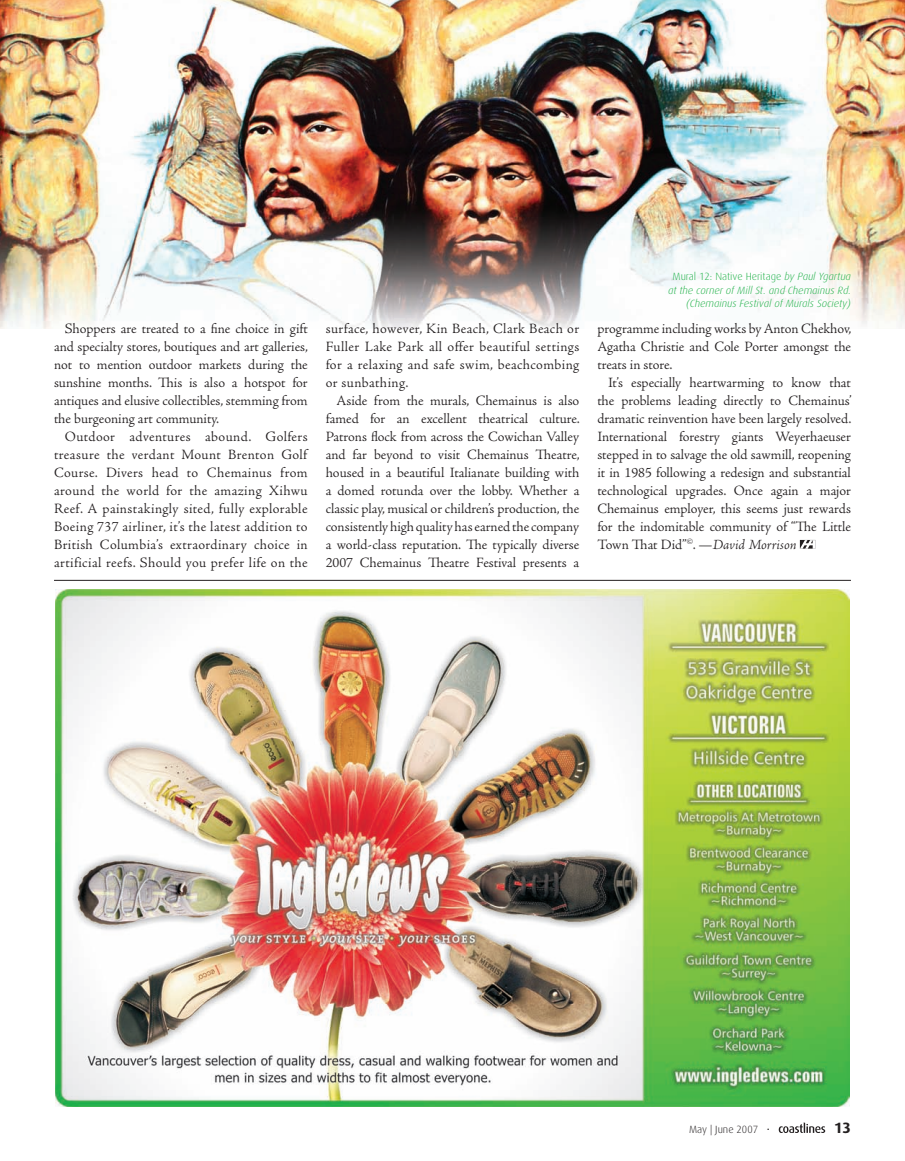
<style>
.page{position:relative;width:905px;height:1161px;background:#fff}
.page>*{position:absolute;margin:0;border:0;box-sizing:border-box;transform-origin:0 0}
.t1{font:700 15px "Dax";color:#231f20}
.t2{font:300 14.25px/18px "Adobe Jenson Pro";color:#231f20;text-align:justify}
.t3{font:italic 300 10.5px/13.5px "Dax";color:#23b24b;text-align:right}
.t4{font:300 10.5px "Dax";color:#231f20}
.s1{font-style:normal}
.s2{font-style:italic}
</style>
<div class="page">
<svg style="left:778px;top:1122px;width:47px;height:11px"></svg>
<img style="left:0;top:0;width:904px;height:329px">
<img style="left:55px;top:590px;width:795px;height:517px">
<hr style="left:54px;top:580px;width:796px;height:1px;background:#231f20">
<svg style="left:799px;top:540px;width:16px;height:9px"></svg>
<p class="t2" style="left:54px;top:320px;width:255px;text-indent:11px">Shoppers are treated to a fine choice in gift and specialty stores, boutiques and art galleries, not to mention outdoor markets during the sunshine months. This is also a hotspot for antiques and elusive collectibles, stemming from the burgeoning art community.</p>
<p class="t2" style="left:54px;top:428px;width:255px;text-indent:11px">Outdoor adventures abound. Golfers treasure the verdant Mount Brenton Golf Course. Divers head to Chemainus from around the world for the amazing Xihwu Reef. A painstakingly sited, fully explorable Boeing 737 airliner, it’s the latest addition to British Columbia’s extraordinary choice in artificial reefs. Should you prefer life on the</p>
<p class="t2" style="left:326px;top:320px;width:255px">surface, however, Kin Beach, Clark Beach or Fuller Lake Park all offer beautiful settings for a relaxing and safe swim, beachcombing or sunbathing.</p>
<p class="t2" style="left:326px;top:392px;width:255px;text-indent:11px">Aside from the murals, Chemainus is also famed for an excellent theatrical culture.<br>Patrons flock from across the Cowichan Valley and far beyond to visit Chemainus Theatre, housed in a beautiful Italianate building with a domed rotunda over the lobby. Whether a classic play, musical or children’s production, the consistently high quality has earned the company a world-class reputation. The typically diverse 2007 Chemainus Theatre Festival presents a</p>
<p class="t3" style="left:668px;top:271px;width:184px"><span class="s1">Mural 12: Native Heritage</span> by Paul Ygartua at the corner of Mill St. and Chemainus Rd. (Chemainus Festival of Murals Society)</p>
<p class="t2" style="left:597px;top:320px;width:255px">programme including works by Anton Chekhov, Agatha Christie and Cole Porter amongst the treats in store.</p>
<p class="t2" style="left:597px;top:374px;width:256px;text-indent:11px">It’s especially heartwarming to know that the problems leading directly to Chemainus’ dramatic reinvention have been largely resolved.<br>International forestry giants Weyerhaeuser stepped in to salvage the old sawmill, reopening it in 1985 following a redesign and substantial technological upgrades. Once again a major Chemainus employer, this seems just rewards for the indomitable community of “The Little Town That Did”<sup>©</sup>. —<span class="s2">David Morrison</span></p>
<p class="t4" style="left:689px;top:1125px;width:82px">May | June 2007 •</p>
<p class="t1" style="left:834px;top:1121px;width:18px">13</p>
</div>
